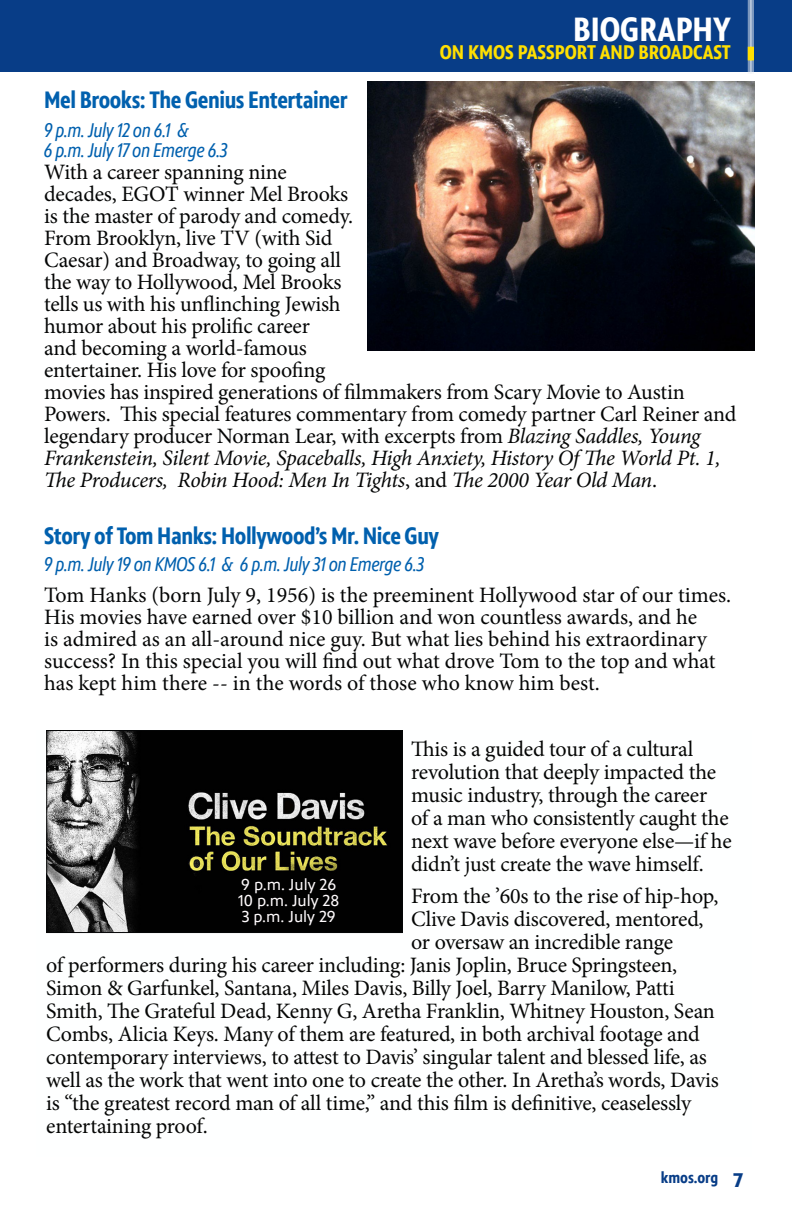
<style>
.page{position:relative;width:792px;height:1224px;background:#fff}
.page>*{position:absolute;margin:0;border:0;box-sizing:border-box;transform-origin:0 0}
.t1{font:700 34px "PBS Sans Condensed";color:#fff}
.t2{font:700 24px "PBS Sans Condensed";letter-spacing:-.02em;color:#0160ae}
.t3{font:22px/22px "Minion Pro";letter-spacing:-.01em;color:#050606}
.t4{font:22px/23px "Minion Pro";letter-spacing:-.015em;color:#050605}
.t5{font:italic 20px "PBS Sans Condensed";letter-spacing:-.02em;color:#0160ae}
.t6{font:700 20px "PBS Sans Condensed";color:#ffdf01}
.t7{font:16px "PBS Sans";color:#fefafc}
.t8{font:700 16px "PBS Sans Condensed";color:#083d87}
.s1{font-style:italic}
.s2{font-family:"PBS Sans";font-size:20px}
</style>
<div class="page">
<div style="left:0;top:0;width:792px;height:71px;background:#083d87"></div>
<svg style="left:748px;top:0;width:2px;height:72px"></svg>
<hr style="left:748px;top:47px;width:4px;height:13px;background:#ffdf01">
<svg style="left:750px;top:0;width:4px;height:74px"></svg>
<hr style="left:750px;top:47px;width:4px;height:13px;background:#ffdf01">
<img style="left:368px;top:81px;width:386px;height:270px">
<img style="left:48px;top:732px;width:353px;height:199px">
<div style="left:46px;top:730px;width:357px;height:203px;border:1px solid #060708"></div>
<p class="t1" style="left:573px;top:10px;width:159px">BIOGRAPHY</p>
<p class="t6" style="left:440px;top:40px;width:293px">ON KMOS PASSPORT AND BROADCAST</p>
<p class="t2" style="left:44px;top:86px;width:305px">Mel Brooks: The Genius Entertainer</p>
<p class="t5" style="left:44px;top:119px;width:146px">9 p.m. July 12 on 6.1 &amp;</p>
<p class="t5" style="left:44px;top:139px;width:185px">6 p.m. July 17 on Emerge 6.3</p>
<p class="t3" style="left:44px;top:161px;width:694px">With a career spanning nine<br>decades, EGOT winner Mel Brooks<br>is the master of parody and comedy.<br>From Brooklyn, live TV (with Sid<br>Caesar) and Broadway, to going all<br>the way to Hollywood, Mel Brooks<br>tells us with his unflinching Jewish<br>humor about his prolific career<br>and becoming a world-famous<br>entertainer. His love for spoofing<br>movies has inspired generations of filmmakers from Scary Movie to Austin Powers. This special features commentary from comedy partner Carl Reiner and legendary producer Norman Lear, with excerpts from <span class="s1">Blazing Saddles, Young Frankenstein, Silent Movie, Spaceballs, High Anxiety, History Of The World Pt. 1, The Producers, Robin Hood: Men In Tights</span>, and <span class="s1">The 2000 Year Old Man</span>.</p>
<p class="t2" style="left:44px;top:522px;width:396px">Story of Tom Hanks: Hollywood’s Mr. Nice Guy</p>
<p class="t5" style="left:44px;top:553px;width:382px">9 p.m. July 19 on KMOS 6.1 &amp; 6 p.m. July 31 on Emerge 6.3</p>
<p class="t3" style="left:44px;top:584px;width:688px">Tom Hanks (born July 9, 1956) is the preeminent Hollywood star of our times.<br>His movies have earned over $10 billion and won countless awards, and he<br>is admired as an all-around nice guy. But what lies behind his extraordinary success? In this special you will find out what drove Tom to the top and what has kept him there -- in the words of those who know him best.</p>
<p class="t4" style="left:411px;top:738px;width:322px">This is a guided tour of a cultural revolution that deeply impacted the music industry, through the career<br>of a man who consistently caught the next wave before everyone else—if he didn’t just create the wave himself.</p>
<p class="t4" style="left:411px;top:885px;width:309px">From the ’60s to the rise of hip-hop,</p>
<p class="t4" style="left:411px;top:908px;width:294px">Clive Davis discovered, mentored,</p>
<p class="t4" style="left:411px;top:931px;width:263px">or oversaw an incredible range</p>
<p class="t4" style="left:46px;top:954px;width:633px">of performers during his career including: Janis Joplin, Bruce Springsteen,</p>
<p class="t4" style="left:46px;top:977px;width:630px">Simon &amp; Garfunkel, Santana, Miles Davis, Billy Joel, Barry Manilow, Patti</p>
<p class="t4" style="left:46px;top:1000px;width:670px">Smith, The Grateful Dead, Kenny G, Aretha Franklin, Whitney Houston, Sean</p>
<p class="t4" style="left:46px;top:1023px;width:655px">Combs, Alicia Keys. Many of them are featured, in both archival footage and</p>
<p class="t4" style="left:46px;top:1046px;width:662px">contemporary interviews, to attest to Davis’ singular talent and blessed life, as</p>
<p class="t4" style="left:46px;top:1069px;width:674px">well as the work that went into one to create the other. In Aretha’s words, Davis</p>
<p class="t4" style="left:46px;top:1092px;width:646px">is “the greatest record man of all time,” and this film is definitive, ceaselessly</p>
<p class="t4" style="left:46px;top:1115px;width:163px">entertaining proof.</p>
<p class="t7" style="left:241px;top:876px;width:97px">9 p.m. July 26</p>
<p class="t7" style="left:238px;top:892px;width:103px">10 p.m. July 28</p>
<p class="t7" style="left:242px;top:908px;width:96px">3 p.m. July 29</p>
<p class="t8" style="left:661px;top:1169px;width:84px">kmos.org <span class="s2">7</span></p>
</div>
